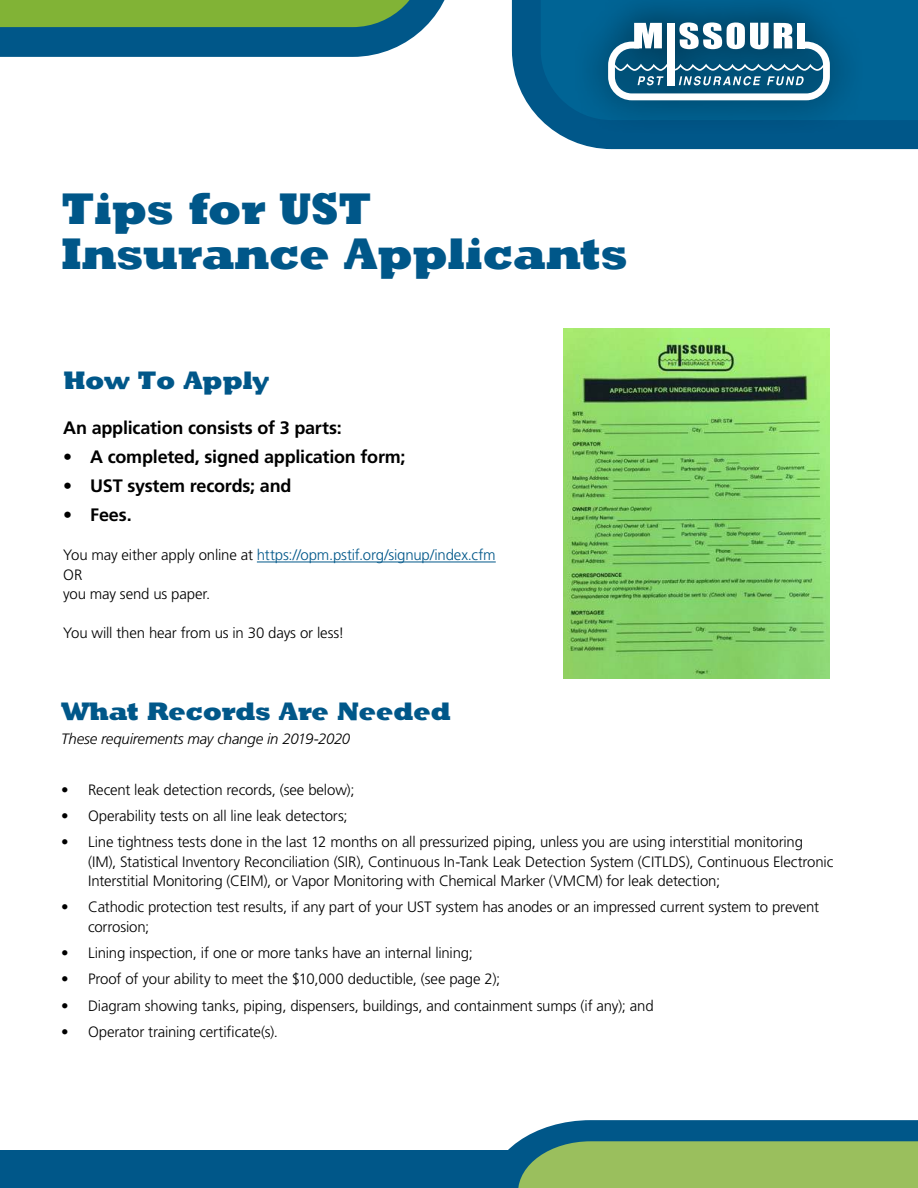
<style>
.page{position:relative;width:918px;height:1188px;background:#fff}
.page>*{position:absolute;margin:0;border:0;box-sizing:border-box;transform-origin:0 0}
.t1{font:45px/45px "Klein Slabserif Blax X";color:#005789}
.t2{font:25.8px "Klein Slabserif Blax X";color:#005789}
.t3{font:700 18px "Frutiger";letter-spacing:-.01em;color:#000}
.t4{font:300 15px/19.5px "Frutiger";letter-spacing:-.01em;color:#000}
.t5{font:italic 300 15px "Frutiger";letter-spacing:-.015em;color:#000}
.s1{color:#005789}
</style>
<div class="page">
<svg style="left:0;top:0;width:445px;height:57px;background:#45876d"></svg>
<hr style="left:257px;top:562px;width:239px;height:1px;background:#005789">
<svg style="left:512px;top:0;width:406px;height:149px;background:#196d9a"></svg>
<div style="left:573px;top:0;width:292px;height:136px;background:#005c89"></div>
<svg style="left:608px;top:22px;width:222px;height:78px"></svg>
<div style="left:0;top:1151px;width:918px;height:37px;background:#005789"></div>
<svg style="left:489px;top:1120px;width:429px;height:68px;background:#6a9e73"></svg>
<img style="left:563px;top:328px;width:267px;height:350px">
<h1 class="t1" style="left:61px;top:190px;width:568px">Tips for UST<br>Insurance Applicants</h1>
<h2 class="t2" style="left:63px;top:370px;width:207px">How To Apply</h2>
<p class="t3" style="left:63px;top:420px;width:280px">An application consists of 3 parts:</p>
<p class="t3" style="left:63px;top:446px;width:344px">• A completed, signed application form;</p>
<p class="t3" style="left:63px;top:475px;width:230px">• UST system records; and</p>
<p class="t3" style="left:63px;top:505px;width:70px">• Fees.</p>
<p class="t4" style="left:63px;top:547px;width:434px">You may either apply online at <span class="s1">https://opm.pstif.org/signup/index.cfm<br></span>OR<br>you may send us paper.</p>
<p class="t4" style="left:63px;top:625px;width:283px">You will then hear from us in 30 days or less!</p>
<h2 class="t2" style="left:61px;top:702px;width:391px">What Records Are Needed</h2>
<p class="t5" style="left:61px;top:733px;width:291px">These requirements may change in 2019-2020</p>
<p class="t4" style="left:61px;top:781px;width:295px">• Recent leak detection records, (see below);</p>
<p class="t4" style="left:61px;top:807px;width:288px">• Operability tests on all line leak detectors;</p>
<p class="t4" style="left:88px;top:833px;width:747px;text-indent:-27px">• Line tightness tests done in the last 12 months on all pressurized piping, unless you are using interstitial monitoring (IM), Statistical Inventory Reconciliation (SIR), Continuous In-Tank Leak Detection System (CITLDS), Continuous Electronic<br>Interstitial Monitoring (CEIM), or Vapor Monitoring with Chemical Marker (VMCM) for leak detection;</p>
<p class="t4" style="left:88px;top:899px;width:733px;text-indent:-27px">• Cathodic protection test results, if any part of your UST system has anodes or an impressed current system to prevent corrosion;</p>
<p class="t4" style="left:61px;top:944px;width:413px">• Lining inspection, if one or more tanks have an internal lining;</p>
<p class="t4" style="left:61px;top:971px;width:441px">• Proof of your ability to meet the $10,000 deductible, (see page 2);</p>
<p class="t4" style="left:61px;top:997px;width:594px">• Diagram showing tanks, piping, dispensers, buildings, and containment sumps (if any); and</p>
<p class="t4" style="left:61px;top:1023px;width:218px">• Operator training certificate(s).</p>
</div>
